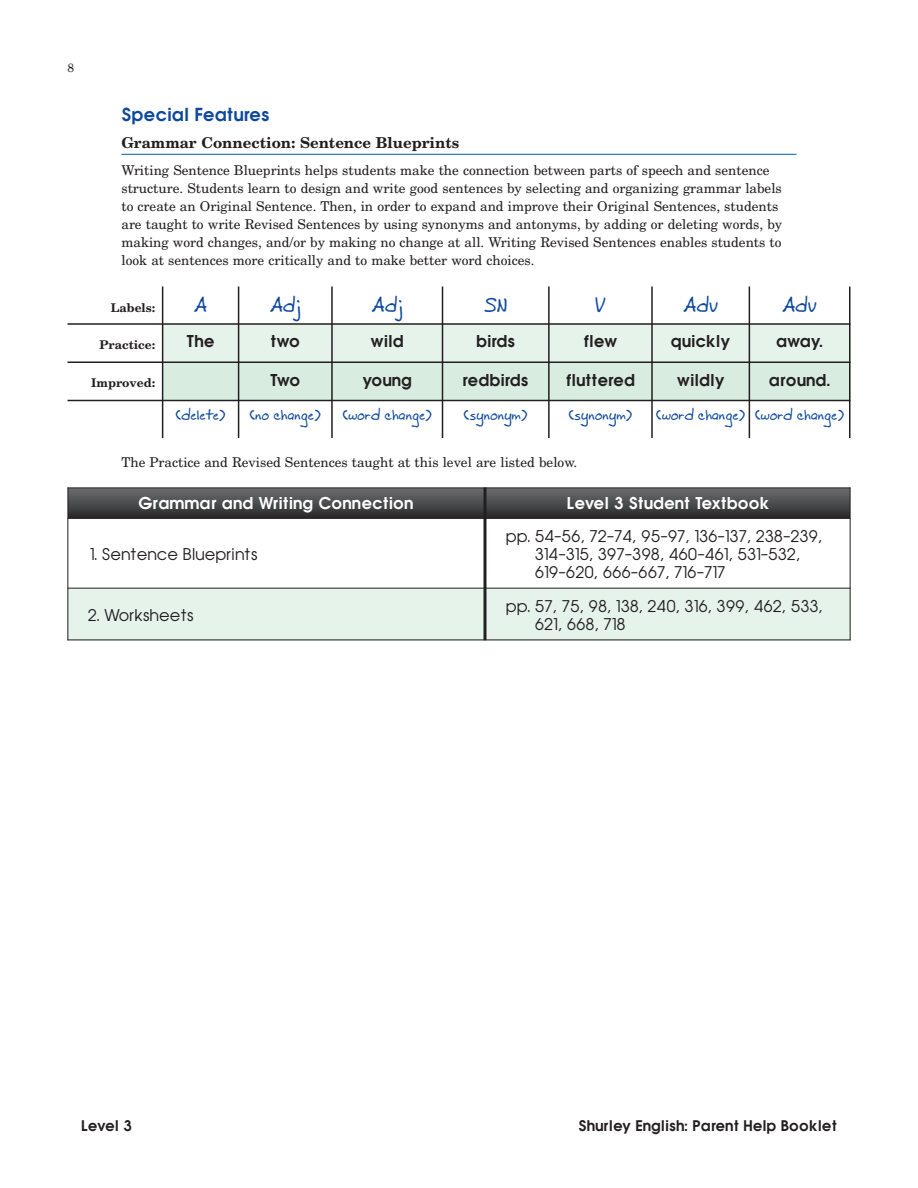
<style>
.page{position:relative;width:918px;height:1188px;background:#fff}
.page>*{position:absolute;margin:0;border:0;box-sizing:border-box;transform-origin:0 0}
.t1{font:24px "Mad's Scrawl BRK";letter-spacing:.02em;color:#0f499d}
.t2{font:18px "Mad's Scrawl BRK";letter-spacing:.02em;color:#0f499d}
.t3{font:16.5px "Avant Garde Demi";color:#0f499d}
.t4{font:15px/18px "Avant Garde";color:#231f20}
.t5{font:15px "Avant Garde Demi";color:#231f20}
.t6{font:15px "Avant Garde Demi";color:#fff}
.t7{font:700 15px "New Century Schlbk";color:#231f20}
.t8{font:13.5px/18px "New Century Schlbk";color:#231f20}
.t9{font:13.5px "Avant Garde Demi";color:#231f20}
.t10{font:700 12px "New Century Schlbk";color:#231f20}
.t11{font:12px "New Century Schlbk";color:#231f20}
</style>
<div class="page">
<hr style="left:122px;top:154px;width:674px;height:1px;background:#015ba9">
<div style="left:163px;top:324px;width:76px;height:38px;background:#e5f3ea"></div>
<div style="left:239px;top:324px;width:93px;height:38px;background:#e5f3ea"></div>
<div style="left:332px;top:324px;width:111px;height:38px;background:#e5f3ea"></div>
<div style="left:443px;top:324px;width:106px;height:38px;background:#e5f3ea"></div>
<div style="left:549px;top:324px;width:103px;height:38px;background:#e5f3ea"></div>
<div style="left:652px;top:324px;width:97px;height:38px;background:#e5f3ea"></div>
<div style="left:749px;top:324px;width:101px;height:38px;background:#e5f3ea"></div>
<div style="left:163px;top:362px;width:76px;height:38px;background:#d8ede0"></div>
<div style="left:239px;top:362px;width:93px;height:38px;background:#d8ede0"></div>
<div style="left:332px;top:362px;width:111px;height:38px;background:#d8ede0"></div>
<div style="left:443px;top:362px;width:106px;height:38px;background:#d8ede0"></div>
<div style="left:549px;top:362px;width:103px;height:38px;background:#d8ede0"></div>
<div style="left:652px;top:362px;width:97px;height:38px;background:#d8ede0"></div>
<div style="left:749px;top:362px;width:101px;height:38px;background:#d8ede0"></div>
<hr style="left:162px;top:286px;width:1px;height:152px;background:#231f20">
<hr style="left:238px;top:286px;width:1px;height:152px;background:#231f20">
<hr style="left:331px;top:286px;width:2px;height:152px;background:#231f20">
<hr style="left:442px;top:286px;width:1px;height:152px;background:#231f20">
<hr style="left:548px;top:286px;width:2px;height:152px;background:#231f20">
<hr style="left:651px;top:286px;width:2px;height:152px;background:#231f20">
<hr style="left:749px;top:286px;width:1px;height:152px;background:#231f20">
<hr style="left:849px;top:286px;width:1px;height:152px;background:#231f20">
<hr style="left:68px;top:323px;width:782px;height:2px;background:#231f20">
<hr style="left:68px;top:362px;width:782px;height:1px;background:#231f20">
<hr style="left:68px;top:400px;width:782px;height:1px;background:#231f20">
<div style="left:68px;top:488px;width:415px;height:30px;background:linear-gradient(to bottom,#6c6e71,#2d2c2c)"></div>
<div style="left:486px;top:488px;width:364px;height:30px;background:linear-gradient(to bottom,#6c6e71,#2d2c2c)"></div>
<div style="left:68px;top:588px;width:417px;height:52px;background:#e5f3ea"></div>
<div style="left:485px;top:588px;width:365px;height:52px;background:#e5f3ea"></div>
<hr style="left:68px;top:488px;width:1px;height:152px;background:#231f20">
<hr style="left:483px;top:488px;width:3px;height:152px;background:#231f20">
<hr style="left:850px;top:488px;width:1px;height:152px;background:#231f20">
<hr style="left:68px;top:488px;width:782px;height:1px;background:#231f20">
<hr style="left:68px;top:518px;width:782px;height:1px;background:#231f20">
<hr style="left:68px;top:588px;width:782px;height:1px;background:#231f20">
<hr style="left:68px;top:640px;width:782px;height:1px;background:#231f20">
<p class="t11" style="left:68px;top:63px;width:8px">8</p>
<p class="t3" style="left:122px;top:106px;width:150px">Special Features</p>
<p class="t7" style="left:122px;top:137px;width:339px">Grammar Connection: Sentence Blueprints</p>
<p class="t8" style="left:121px;top:163px;width:662px">Writing Sentence Blueprints helps students make the connection between parts of speech and sentence structure. Students learn to design and write good sentences by selecting and organizing grammar labels to create an Original Sentence. Then, in order to expand and improve their Original Sentences, students are taught to write Revised Sentences by using synonyms and antonyms, by adding or deleting words, by making word changes, and/or by making no change at all. Writing Revised Sentences enables students to look at sentences more critically and to make better word choices.</p>
<p class="t10" style="left:111px;top:303px;width:46px">Labels:</p>
<h1 class="t1" style="left:194px;top:293px;width:14px">A</h1>
<h1 class="t1" style="left:270px;top:293px;width:32px">Adj</h1>
<h1 class="t1" style="left:372px;top:293px;width:32px">Adj</h1>
<h1 class="t1" style="left:485px;top:293px;width:24px">SN</h1>
<h1 class="t1" style="left:595px;top:293px;width:12px">V</h1>
<h1 class="t1" style="left:684px;top:293px;width:36px">Adv</h1>
<h1 class="t1" style="left:782px;top:293px;width:36px">Adv</h1>
<p class="t10" style="left:99px;top:340px;width:57px">Practice:</p>
<p class="t5" style="left:187px;top:333px;width:29px">The</p>
<p class="t5" style="left:271px;top:333px;width:31px">two</p>
<p class="t5" style="left:371px;top:333px;width:35px">wild</p>
<p class="t5" style="left:476px;top:333px;width:41px">birds</p>
<p class="t5" style="left:584px;top:333px;width:35px">flew</p>
<p class="t5" style="left:671px;top:333px;width:61px">quickly</p>
<p class="t5" style="left:776px;top:333px;width:48px">away.</p>
<p class="t10" style="left:91px;top:378px;width:65px">Improved:</p>
<p class="t5" style="left:270px;top:372px;width:32px">Two</p>
<p class="t5" style="left:362px;top:372px;width:51px">young</p>
<p class="t5" style="left:463px;top:372px;width:68px">redbirds</p>
<p class="t5" style="left:566px;top:372px;width:71px">fluttered</p>
<p class="t5" style="left:677px;top:372px;width:49px">wildly</p>
<p class="t5" style="left:769px;top:372px;width:63px">around.</p>
<h2 class="t2" style="left:176px;top:406px;width:51px">(delete)</h2>
<h2 class="t2" style="left:250px;top:406px;width:183px">(no change) (word change)</h2>
<h2 class="t2" style="left:464px;top:406px;width:65px">(synonym)</h2>
<h2 class="t2" style="left:569px;top:406px;width:65px">(synonym)</h2>
<h2 class="t2" style="left:656px;top:406px;width:189px">(word change) (word change)</h2>
<p class="t8" style="left:121px;top:455px;width:457px">The Practice and Revised Sentences taught at this level are listed below.</p>
<p class="t6" style="left:138px;top:495px;width:277px">Grammar and Writing Connection</p>
<p class="t6" style="left:567px;top:495px;width:204px">Level 3 Student Textbook</p>
<p class="t4" style="left:90px;top:546px;width:170px">1. Sentence Blueprints</p>
<p class="t4" style="left:535px;top:528px;width:289px;text-indent:-29px">pp. 54–56, 72–74, 95–97, 136–137, 238–239,<br>314–315, 397–398, 460–461, 531–532,<br>619–620, 666–667, 716–717</p>
<p class="t4" style="left:88px;top:607px;width:108px">2. Worksheets</p>
<p class="t4" style="left:535px;top:598px;width:289px;text-indent:-29px">pp. 57, 75, 98, 138, 240, 316, 399, 462, 533,<br>621, 668, 718</p>
<p class="t9" style="left:81px;top:1119px;width:53px">Level 3</p>
<p class="t9" style="left:579px;top:1119px;width:260px">Shurley English: Parent Help Booklet</p>
</div>
